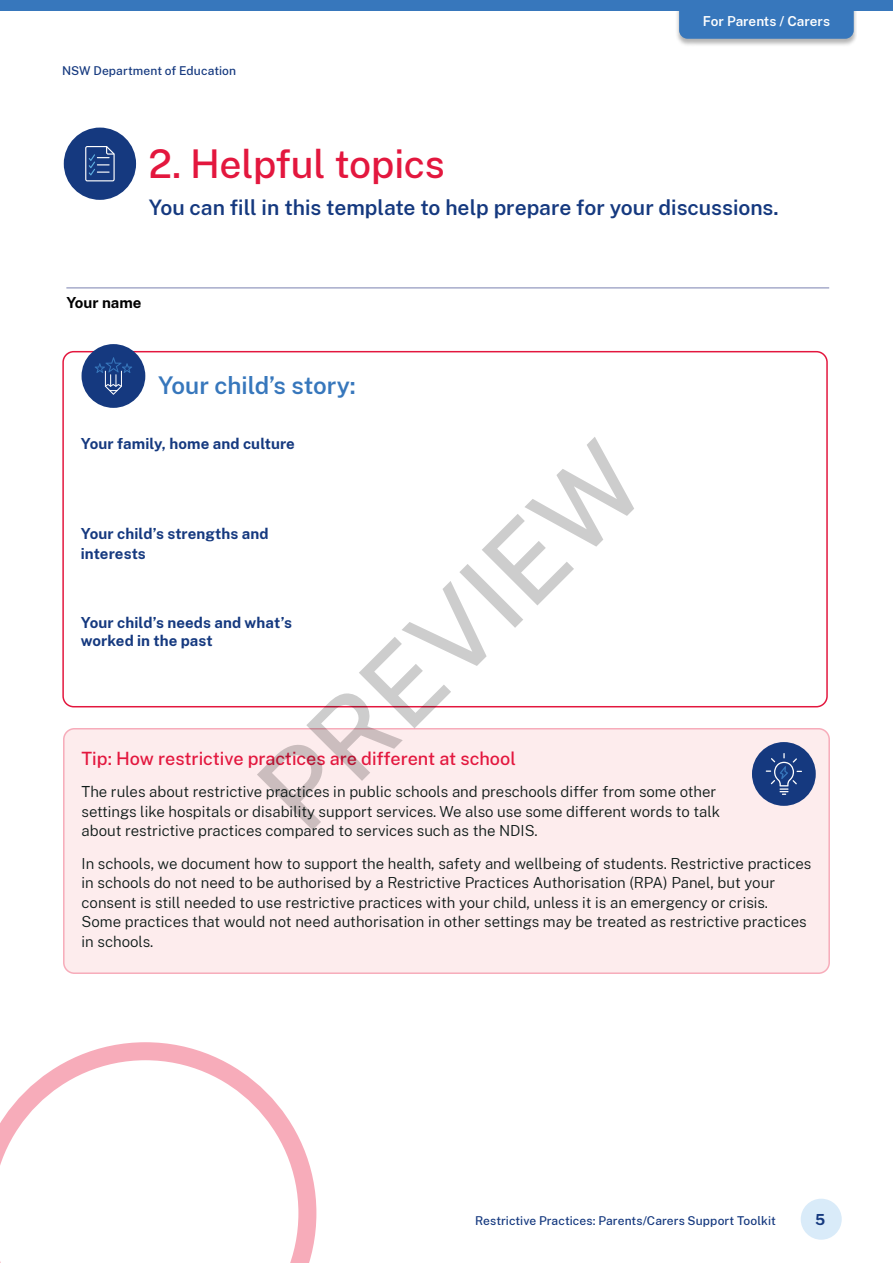
<style>
.page{position:relative;width:893px;height:1263px;background:#fff}
.page>*{position:absolute;margin:0;border:0;box-sizing:border-box;transform-origin:0 0}
.t1{font:500 109.05px "Public Sans";color:rgb(0 0 0/.2)}
.Heading_2__H2{font:500 39px "Public Sans";letter-spacing:-.005em;color:#e3173e}
.Heading_3A__H3{font:600 24px "Public Sans";letter-spacing:-.005em;color:#3777bc}
.Heading_3__H3{font:600 21px "Public Sans";color:#15397f}
.Body{font:500 18px "Public Sans";color:#e3173e}
.Body-2{font:300 15px/19.5px "Public Sans";color:#0e1a18}
.Level_1_bullet_lar{font:700 15px/19.5px "Public Sans";letter-spacing:.005em;color:#15397f}
.Body-3{font:700 15px "Public Sans";color:#000}
.t2{font:600 13.5px "Public Sans";letter-spacing:-.005em;color:#fff}
.t3{font:500 12px "Public Sans";letter-spacing:.01em;color:#15397f}
</style>
<div class="page">
<div style="left:675px;top:0;width:182px;height:47px;background:#000;opacity:.3"></div>
<div style="left:679px;top:0;width:175px;height:39px;background:#3777bc;border-radius:9px"></div>
<div style="left:0;top:0;width:893px;height:11px;background:#3777bc"></div>
<div style="left:801px;top:1199px;width:41px;height:41px;background:#d9ebf9;border-radius:50%"></div>
<div style="left:64px;top:128px;width:72px;height:72px;background:#15397f;border-radius:50%"></div>
<svg style="left:85px;top:146px;width:30px;height:35px"></svg>
<div style="left:62px;top:351px;width:766px;height:356px;border:2px solid #e3173e;border-radius:11px"></div>
<div style="left:64px;top:729px;width:765px;height:244px;background:#fdeced;border-radius:11px"></div>
<div style="left:63px;top:728px;width:767px;height:246px;border:2px solid #f7acba;border-radius:11px"></div>
<svg style="left:0;top:1042px;width:316px;height:221px"></svg>
<div style="left:752px;top:742px;width:64px;height:64px;background:#15397f;border-radius:50%"></div>
<svg style="left:766px;top:753px;width:36px;height:42px"></svg>
<div style="left:82px;top:344px;width:63px;height:64px;background:#15397f;border-radius:50%"></div>
<svg style="left:95px;top:357px;width:37px;height:38px"></svg>
<hr style="left:66px;top:287px;width:763px;height:1px;background:#7b81b0">
<p class="t3" style="left:62px;top:62px;width:176px">NSW Department of Education</p>
<p class="t2" style="left:703px;top:12px;width:129px">For Parents / Carers</p>
<h2 class="Heading_2__H2" style="left:149px;top:136px;width:298px">2. Helpful topics</h2>
<h3 class="Heading_3__H3" style="left:149px;top:192px;width:631px">You can fill in this template to help prepare for your discussions.</h3>
<p class="Body-3" style="left:66px;top:292px;width:77px">Your name</p>
<h3 class="Heading_3A__H3" style="left:158px;top:368px;width:199px">Your child’s story:</h3>
<p class="Level_1_bullet_lar" style="left:81px;top:433px;width:216px">Your family, home and culture</p>
<h1 class="t1" style="left:223px;top:755px;width:492px;rotate:-45deg">PREVIEW</h1>
<p class="Level_1_bullet_lar" style="left:81px;top:523px;width:189px">Your child’s strengths and interests</p>
<p class="Level_1_bullet_lar" style="left:81px;top:612px;width:213px;line-height:18px">Your child’s needs and what’s worked in the past</p>
<p class="Body" style="left:82px;top:746px;width:436px">Tip: How restrictive practices are different at school</p>
<p class="Body-2" style="left:82px;top:781px;width:640px">The rules about restrictive practices in public schools and preschools differ from some other settings like hospitals or disability support services. We also use some different words to talk about restrictive practices compared to services such as the NDIS.</p>
<p class="Body-2" style="left:82px;top:853px;width:731px">In schools, we document how to support the health, safety and wellbeing of students. Restrictive practices in schools do not need to be authorised by a Restrictive Practices Authorisation (RPA) Panel, but your consent is still needed to use restrictive practices with your child, unless it is an emergency or crisis.<br>Some practices that would not need authorisation in other settings may be treated as restrictive practices in schools.</p>
<p class="t3" style="left:475px;top:1212px;width:302px">Restrictive Practices: Parents/Carers Support Toolkit</p>
<p class="Level_1_bullet_lar" style="left:815px;top:1208px;width:12px">5</p>
</div>
